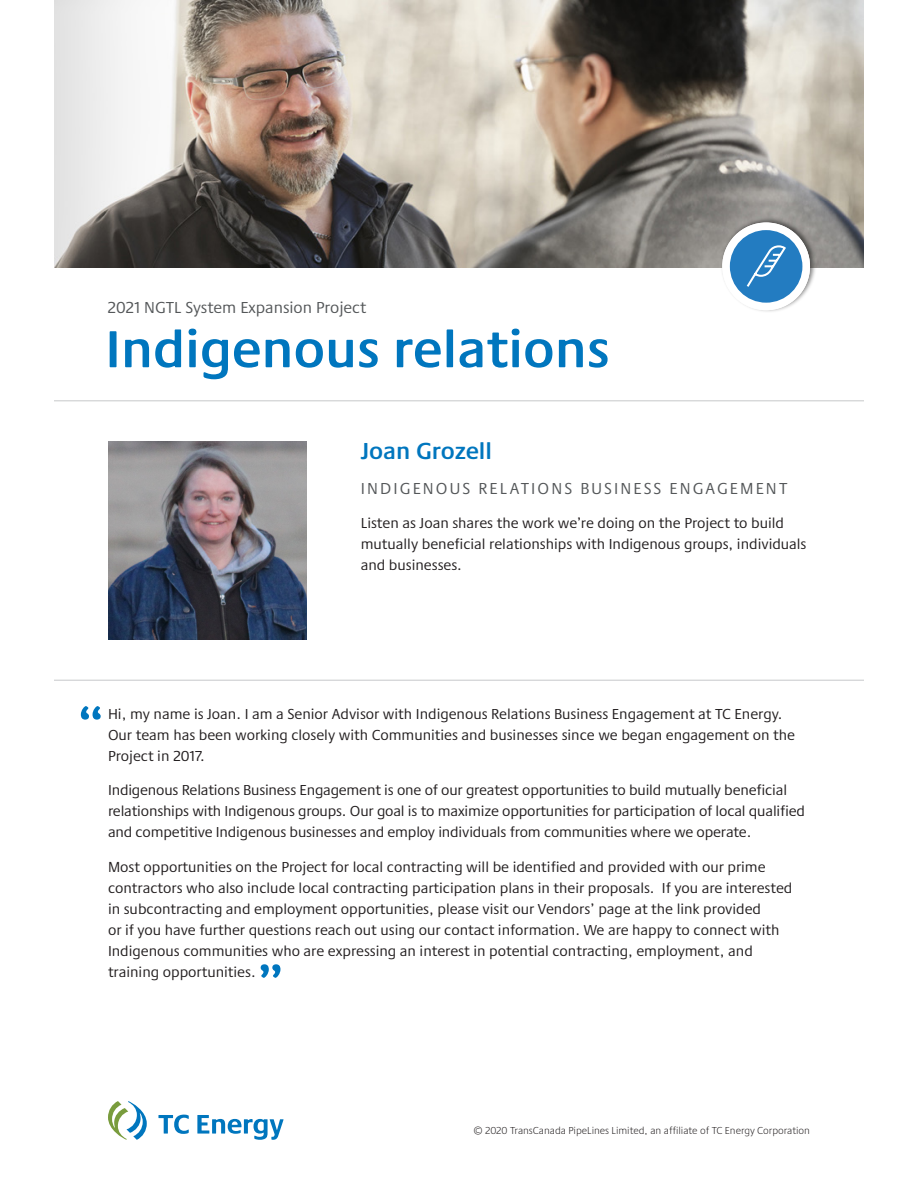
<style>
.page{position:relative;width:918px;height:1188px;background:#fff}
.page>*{position:absolute;margin:0;border:0;box-sizing:border-box;transform-origin:0 0}
.t1{font:600 54px "Praxis Next";color:#0076be}
.t2{font:600 24px "Praxis Next";color:#0076be}
.t3{font:16.5px "Praxis Next";letter-spacing:.13em;color:#545759}
.t4{font:16.5px "Praxis Next";color:#545759}
.t5{font:15px/21px "Praxis Next";color:#231f20}
.t6{font:300 10.5px "Praxis Next";color:#231f20}
</style>
<div class="page">
<img style="left:54px;top:0;width:810px;height:267px">
<hr style="left:54px;top:401px;width:810px;height:1px;background:#c7c8ca">
<img style="left:109px;top:442px;width:198px;height:198px">
<hr style="left:54px;top:680px;width:810px;height:1px;background:#c7c8ca">
<svg style="left:158px;top:1115px;width:31px;height:19px"></svg>
<svg style="left:197px;top:1115px;width:86px;height:25px"></svg>
<svg style="left:108px;top:1101px;width:39px;height:39px"></svg>
<img style="left:718px;top:214px;width:100px;height:98px">
<div style="left:722px;top:223px;width:88px;height:87px;background:#fff;border-radius:50%"></div>
<div style="left:730px;top:230px;width:72px;height:73px;background:#237cc1;border-radius:50%"></div>
<svg style="left:746px;top:245px;width:40px;height:42px"></svg>
<p class="t4" style="left:108px;top:295px;width:260px">2021 NGTL System Expansion Project</p>
<p class="t1" style="left:105px;top:307px;width:506px">Indigenous relations</p>
<p class="t2" style="left:361px;top:433px;width:133px">Joan Grozell</p>
<p class="t3" style="left:361px;top:476px;width:428px">INDIGENOUS RELATIONS BUSINESS ENGAGEMENT</p>
<p class="t5" style="left:361px;top:512px;width:447px">Listen as Joan shares the work we’re doing on the Project to build mutually beneficial relationships with Indigenous groups, individuals and businesses.</p>
<p class="t1" style="left:76px;top:684px;width:31px">“</p>
<p class="t5" style="left:108px;top:703px;width:689px">Hi, my name is Joan. I am a Senior Advisor with Indigenous Relations Business Engagement at TC Energy.<br>Our team has been working closely with Communities and businesses since we began engagement on the<br>Project in 2017.</p>
<p class="t5" style="left:108px;top:779px;width:699px">Indigenous Relations Business Engagement is one of our greatest opportunities to build mutually beneficial relationships with Indigenous groups. Our goal is to maximize opportunities for participation of local qualified and competitive Indigenous businesses and employ individuals from communities where we operate.</p>
<p class="t5" style="left:108px;top:856px;width:686px">Most opportunities on the Project for local contracting will be identified and provided with our prime contractors who also include local contracting participation plans in their proposals. If you are interested in subcontracting and employment opportunities, please visit our Vendors’ page at the link provided<br>or if you have further questions reach out using our contact information. We are happy to connect with Indigenous communities who are expressing an interest in potential contracting, employment, and training opportunities.</p>
<p class="t1" style="left:256px;top:943px;width:31px">”</p>
<p class="t6" style="left:473px;top:1123px;width:338px">© 2020 TransCanada PipeLines Limited, an affiliate of TC Energy Corporation</p>
</div>
